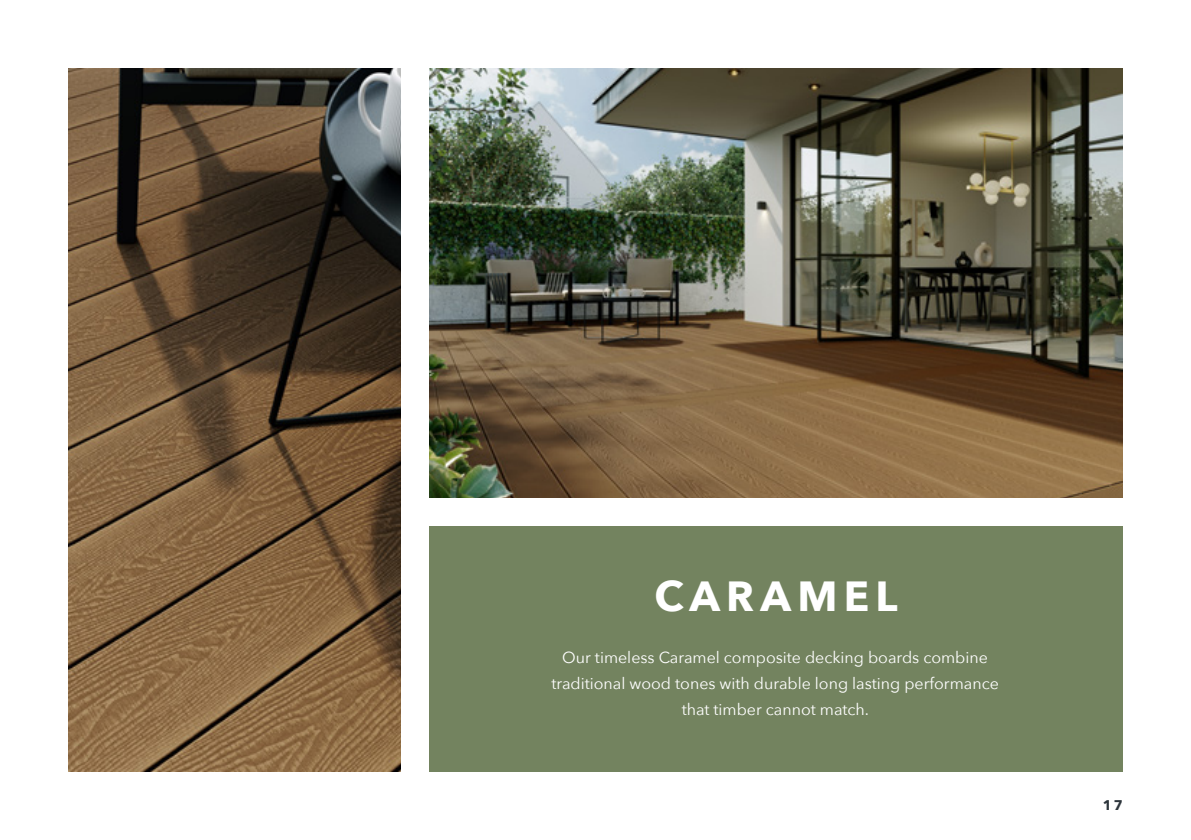
<style>
.page{position:relative;width:1191px;height:840px;background:#fff}
.page>*{position:absolute;margin:0;border:0;box-sizing:border-box;transform-origin:0 0}
.t1{font:700 42px "Avenir Next";letter-spacing:.15em;color:#fff}
.t2{font:16px/26px "Avenir Next";color:#fff;text-align:center}
.t3{font:700 14px "Avenir Next";color:#2e363c}
</style>
<div class="page">
<img style="left:68px;top:68px;width:333px;height:703px">
<img style="left:429px;top:68px;width:694px;height:429px">
<div style="left:429px;top:525px;width:693px;height:246px;background:#73835f"></div>
<h1 class="t1" style="left:654px;top:560px;width:245px">CARAMEL</h1>
<p class="t2" style="left:551px;top:643px;width:449px">Our timeless Caramel composite decking boards combine traditional wood tones with durable long lasting performance that timber cannot match.</p>
<p class="t3" style="left:1102px;top:792px;width:22px">17</p>
</div>
